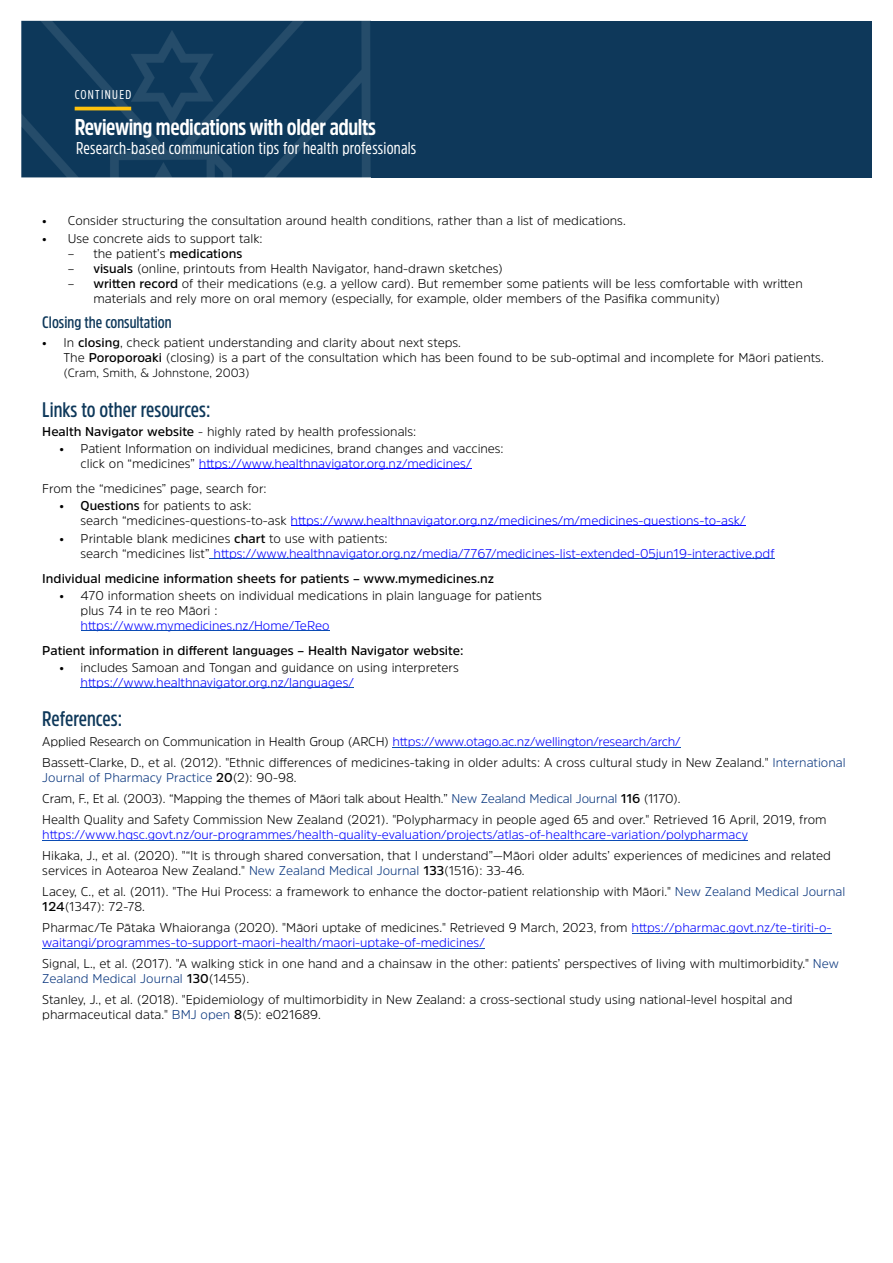
<style>
.page{position:relative;width:893px;height:1263px;background:#fff}
.page>*{position:absolute;margin:0;border:0;box-sizing:border-box;transform-origin:0 0}
.t1{font:700 22.8px "Amsi Pro Cond";letter-spacing:-.015em;color:#fff}
.t2{font:600 21px "Amsi Pro Cond";color:#0e385a}
.t3{font:17.1px "Amsi Pro Cond";letter-spacing:.015em;color:#fff}
.t4{font:600 16.5px "Amsi Pro Cond";color:#0e385a}
.t5{font:300 12.75px/15px "Amsi Pro";color:#000}
.t6{font:300 12.75px/15px "Amsi Pro";color:#00f}
.t7{font:600 12.75px "Amsi Pro";color:#000}
.t8{font:12.75px "Amsi Pro Cond";letter-spacing:.1em;color:#fff}
.t9{font:300 12px "Amsi Pro";color:#000}
.s1{font-weight:600}
.s2{color:#00f}
.s3{color:#000}
.s4{font-weight:600;color:#000}
.s5{color:#08357d}
</style>
<div class="page">
<div style="left:21px;top:21px;width:851px;height:156px;background:#0e385a"></div>
<img style="left:21px;top:20px;width:349px;height:449px">
<hr style="left:75px;top:107px;width:56px;height:3px;background:#ffc20d">
<hr style="left:199px;top:469px;width:272px;height:1px;background:#00f">
<hr style="left:291px;top:526px;width:454px;height:1px;background:#00f">
<hr style="left:210px;top:559px;width:565px;height:1px;background:#0b4cb4">
<hr style="left:81px;top:631px;width:248px;height:1px;background:#0b4cb4">
<hr style="left:81px;top:688px;width:273px;height:1px;background:#0b4cb4">
<hr style="left:392px;top:747px;width:289px;height:1px;background:#0b4cb4">
<hr style="left:42px;top:840px;width:706px;height:1px;background:#0b4cb4">
<hr style="left:632px;top:933px;width:199px;height:1px;background:#0b4cb4">
<hr style="left:42px;top:948px;width:443px;height:1px;background:#0b4cb4">
<p class="t8" style="left:75px;top:89px;width:58px">CONTINUED</p>
<h1 class="t1" style="left:75px;top:117px;width:303px">Reviewing medications with older adults</h1>
<h3 class="t3" style="left:76px;top:141px;width:342px">Research-based communication tips for health professionals</h3>
<p class="t5" style="left:42px;top:215px;width:585px">• Consider structuring the consultation around health conditions, rather than a list of medications.</p>
<p class="t5" style="left:42px;top:233px;width:222px">• Use concrete aids to support talk:</p>
<p class="t5" style="left:68px;top:248px;width:176px">– the patient’s <span class="s1">medications</span></p>
<p class="t5" style="left:68px;top:263px;width:437px">– <span class="s1">visuals</span> (online, printouts from Health Navigator, hand-drawn sketches)</p>
<p class="t5" style="left:93px;top:278px;width:711px;text-indent:-26px">– <span class="s1">wriמּen record</span> of their medications (e.g. a yellow card). But remember some patients will be less comfortable with wriמּen materials and rely more on oral memory (especially, for example, older members of the Pasifika community)</p>
<p class="t4" style="left:42px;top:315px;width:131px">Closing the consultation</p>
<p class="t5" style="left:64px;top:337px;width:762px;text-indent:-21px">• In <span class="s1">closing</span>, check patient understanding and clarity about next steps.<br>The <span class="s1">Poroporoaki</span> (closing) is a part of the consultation which has been found to be sub-optimal and incomplete for Māori patients.</p>
<p class="t9" style="left:64px;top:368px;width:188px">(Cram, Smith, &amp; Johnstone, 2003)</p>
<h2 class="t2" style="left:42px;top:401px;width:170px">Links to other resources:</h2>
<p class="t5" style="left:42px;top:425px;width:376px"><span class="s1">Health Navigator website</span> - highly rated by health professionals:</p>
<p class="t5" style="left:81px;top:442px;width:425px;text-indent:-21px">• Patient Information on individual medicines, brand changes and vaccines: click on “medicines” <span class="s2">hמּps://www.healthnavigator.org.nz/medicines/</span></p>
<p class="t5" style="left:42px;top:482px;width:226px">From the “medicines” page, search for:</p>
<p class="t6" style="left:81px;top:499px;width:666px;text-indent:-21px"><span class="s3">•</span> <span class="s4">Questions</span> <span class="s3">for patients to ask:<br>search “medicines-questions-to-ask</span> hמּps://www.healthnavigator.org.nz/medicines/m/medicines-questions-to-ask/</p>
<p class="t6" style="left:81px;top:532px;width:696px;text-indent:-21px"><span class="s3">• Printable blank medicines</span> <span class="s4">chart</span> <span class="s3">to use with patients:<br>search “medicines list”</span> hמּps://www.healthnavigator.org.nz/media/7767/medicines-list-extended-05jun19-interactive.pdf</p>
<p class="t7" style="left:42px;top:573px;width:453px">Individual medicine information sheets for patients – www.mymedicines.nz</p>
<p class="t5" style="left:81px;top:589px;width:463px;text-indent:-21px">• 470 information sheets on individual medications in plain language for patients plus 74 in te reo Māori :</p>
<p class="t6" style="left:81px;top:619px;width:250px">hמּps://www.mymedicines.nz/Home/TeReo</p>
<p class="t7" style="left:42px;top:645px;width:423px">Patient information in different languages – Health Navigator website:</p>
<p class="t5" style="left:59px;top:661px;width:401px">• includes Samoan and Tongan and guidance on using interpreters</p>
<p class="t6" style="left:81px;top:676px;width:275px">hמּps://www.healthnavigator.org.nz/languages/</p>
<h2 class="t2" style="left:42px;top:710px;width:81px">References:</h2>
<p class="t5" style="left:42px;top:732px;width:805px;line-height:21px">Applied Research on Communication in Health Group (ARCH) <span class="s2">hמּps://www.otago.ac.nz/wellington/research/arch/<br></span>Basseמּ-Clarke, D., et al. (2012). "Ethnic differences of medicines-taking in older adults: A cross cultural study in New Zealand." <span class="s5">International</span></p>
<p class="t5" style="left:42px;top:768px;width:786px;line-height:21px"><span class="s5">Journal of Pharmacy Practice</span> <span class="s1">20</span>(2): 90-98.<br>Cram, F., Et al. (2003). “Mapping the themes of Māori talk about Health.” <span class="s5">New Zealand Medical Journal</span> <span class="s1">116</span> (1170).<br>Health Quality and Safety Commission New Zealand (2021). "Polypharmacy in people aged 65 and over." Retrieved 16 April, 2019, from</p>
<p class="t6" style="left:42px;top:828px;width:707px">hמּps://www.hqsc.govt.nz/our-programmes/health-quality-evaluation/projects/atlas-of-healthcare-variation/polypharmacy</p>
<p class="t5" style="left:42px;top:849px;width:790px">Hikaka, J., et al. (2020). "“It is through shared conversation, that I understand”—Māori older adults’ experiences of medicines and related services in Aotearoa New Zealand." <span class="s5">New Zealand Medical Journal</span> <span class="s1">133</span>(1516): 33-46.</p>
<p class="t5" style="left:42px;top:885px;width:805px">Lacey, C., et al. (2011). "The Hui Process: a framework to enhance the doctor-patient relationship with Māori." <span class="s5">New Zealand Medical Journal<br></span><span class="s1">124</span>(1347): 72-78.</p>
<p class="t6" style="left:42px;top:921px;width:791px"><span class="s3">Pharmac/Te Pātaka Whaioranga (2020). "Māori uptake of medicines." Retrieved 9 March, 2023, from</span> hמּps://pharmac.govt.nz/te-tiriti-o&shy;waitangi/programmes-to-support-maori-health/maori-uptake-of-medicines/</p>
<p class="t5" style="left:42px;top:957px;width:798px">Signal, L., et al. (2017). "A walking stick in one hand and a chainsaw in the other: patients’ perspectives of living with multimorbidity." <span class="s5">New<br>Zealand Medical Journal</span> <span class="s1">130</span>(1455).</p>
<p class="t5" style="left:42px;top:993px;width:752px">Stanley, J., et al. (2018). "Epidemiology of multimorbidity in New Zealand: a cross-sectional study using national-level hospital and pharmaceutical data." <span class="s5">BMJ open</span> <span class="s1">8</span>(5): e021689.</p>
</div>
